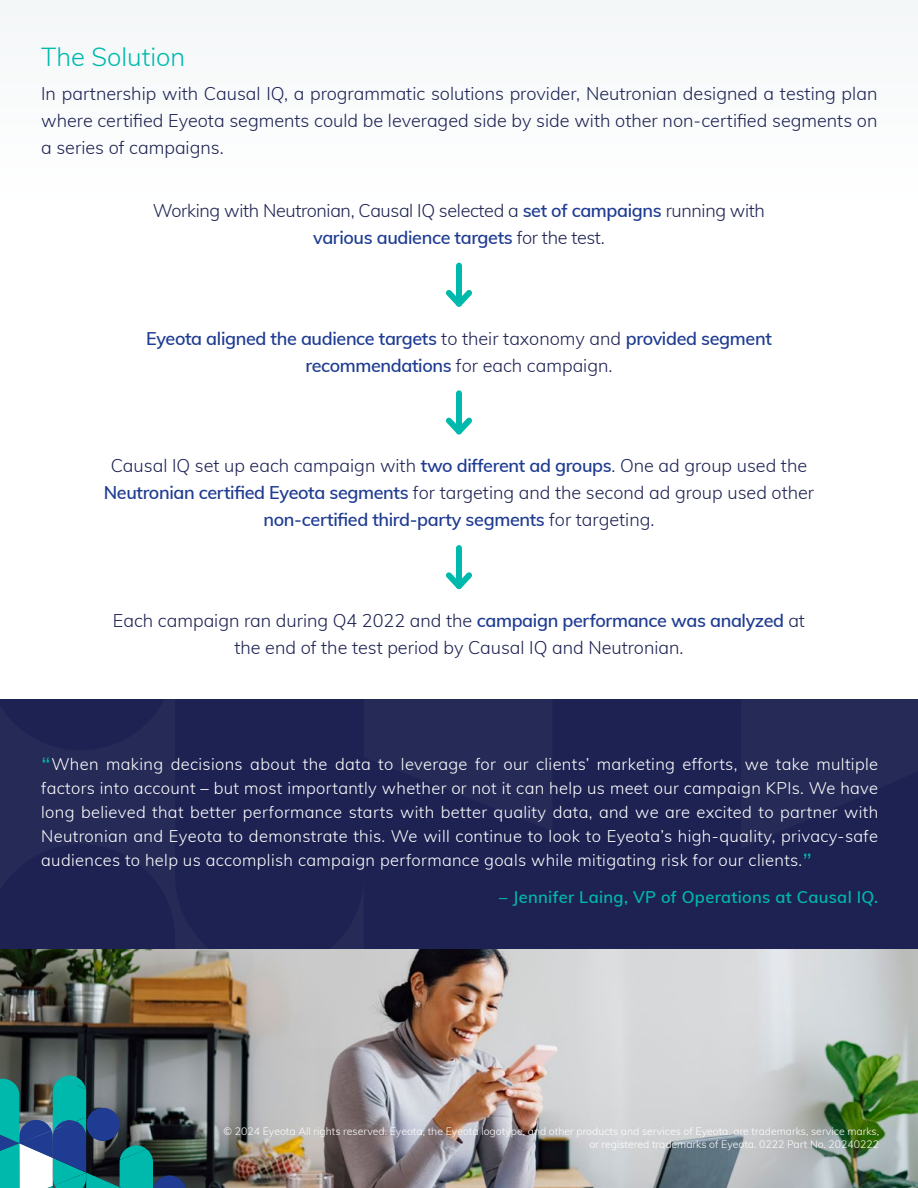
<style>
.page{position:relative;width:918px;height:1188px;background:#fff}
.page>*{position:absolute;margin:0;border:0;box-sizing:border-box;transform-origin:0 0}
.t1{font:300 25.5px "Muli";color:#00b9ad}
.t2{font:300 18px/27px "Muli";color:#1d2252;text-align:center}
.t3{font:300 18px/27px "Muli";letter-spacing:-.02em;color:#1d2252;text-align:center}
.t4{font:600 18px/27px "Muli";letter-spacing:-.02em;color:#1f3c92;text-align:center}
.t5{font:300 16.5px/24px "Muli";letter-spacing:.02em;color:#fff;text-align:justify}
.t6{font:600 16.5px "Muli";letter-spacing:.02em;color:#00b9ad}
.t7{font:300 10.5px/12.6px "Muli";color:#fff;text-align:right}
.s1{font-weight:600;color:#1f3c92}
.s2{font-weight:300;color:#1d2252}
.s3{font-size:25.5px;color:#00b9ad}
</style>
<div class="page">
<img style="left:0;top:948px;width:918px;height:240px">
<div style="left:0;top:699px;width:918px;height:249px;background:#1d2252"></div>
<svg style="left:0;top:1076px;width:186px;height:112px;background:#37717d"></svg>
<div style="left:456px;top:266px;width:6px;height:38px;background:#00b9ad"></div>
<svg style="left:446px;top:290px;width:26px;height:17px"></svg>
<div style="left:456px;top:393px;width:6px;height:38px;background:#00b9ad"></div>
<svg style="left:446px;top:417px;width:26px;height:18px"></svg>
<div style="left:456px;top:548px;width:6px;height:38px;background:#00b9ad"></div>
<svg style="left:446px;top:572px;width:26px;height:18px"></svg>
<h1 class="t1" style="left:41px;top:39px;width:146px">The Solution</h1>
<p class="t2" style="left:41px;top:79px;width:838px;text-align:justify">In partnership with Causal IQ, a programmatic solutions provider, Neutronian designed a testing plan where certified Eyeota segments could be leveraged side by side with other non-certified segments on a series of campaigns.</p>
<p class="t3" style="left:153px;top:196px;width:614px">Working with Neutronian, Causal IQ selected a <span class="s1">set of campaigns</span> running with <span class="s1">various audience targets</span> for the test.</p>
<p class="t4" style="left:146px;top:324px;width:627px">Eyeota aligned the audience targets <span class="s2">to their taxonomy and</span> provided segment recommendations <span class="s2">for each campaign.</span></p>
<p class="t2" style="left:104px;top:452px;width:712px">Causal IQ set up each campaign with <span class="s1">two different ad groups</span>. One ad group used the<br><span class="s1">Neutronian certified Eyeota segments</span> for targeting and the second ad group used other <span class="s1">non-certified third-party segments</span> for targeting.</p>
<p class="t2" style="left:113px;top:606px;width:694px">Each campaign ran during Q4 2022 and the <span class="s1">campaign performance was analyzed</span> at the end of the test period by Causal IQ and Neutronian.</p>
<p class="t5" style="left:41px;top:751px;width:839px"><span class="s3">“</span>When making decisions about the data to leverage for our clients’ marketing efforts, we take multiple factors into account – but most importantly whether or not it can help us meet our campaign KPIs. We have long believed that better performance starts with better quality data, and we are excited to partner with Neutronian and Eyeota to demonstrate this. We will continue to look to Eyeota’s high-quality, privacy-safe audiences to help us accomplish campaign performance goals while mitigating risk for our clients.<span class="s3">”</span></p>
<p class="t6" style="left:499px;top:885px;width:380px">– Jennifer Laing, VP of Operations at Causal IQ.</p>
<p class="t7" style="left:224px;top:1124px;width:657px">© 2024 Eyeota All rights reserved. Eyeota, the Eyeota logotype, and other products and services of Eyeota. are trademarks, service marks, or registered trademarks of Eyeota. 0222 Part No. 20240222</p>
</div>
